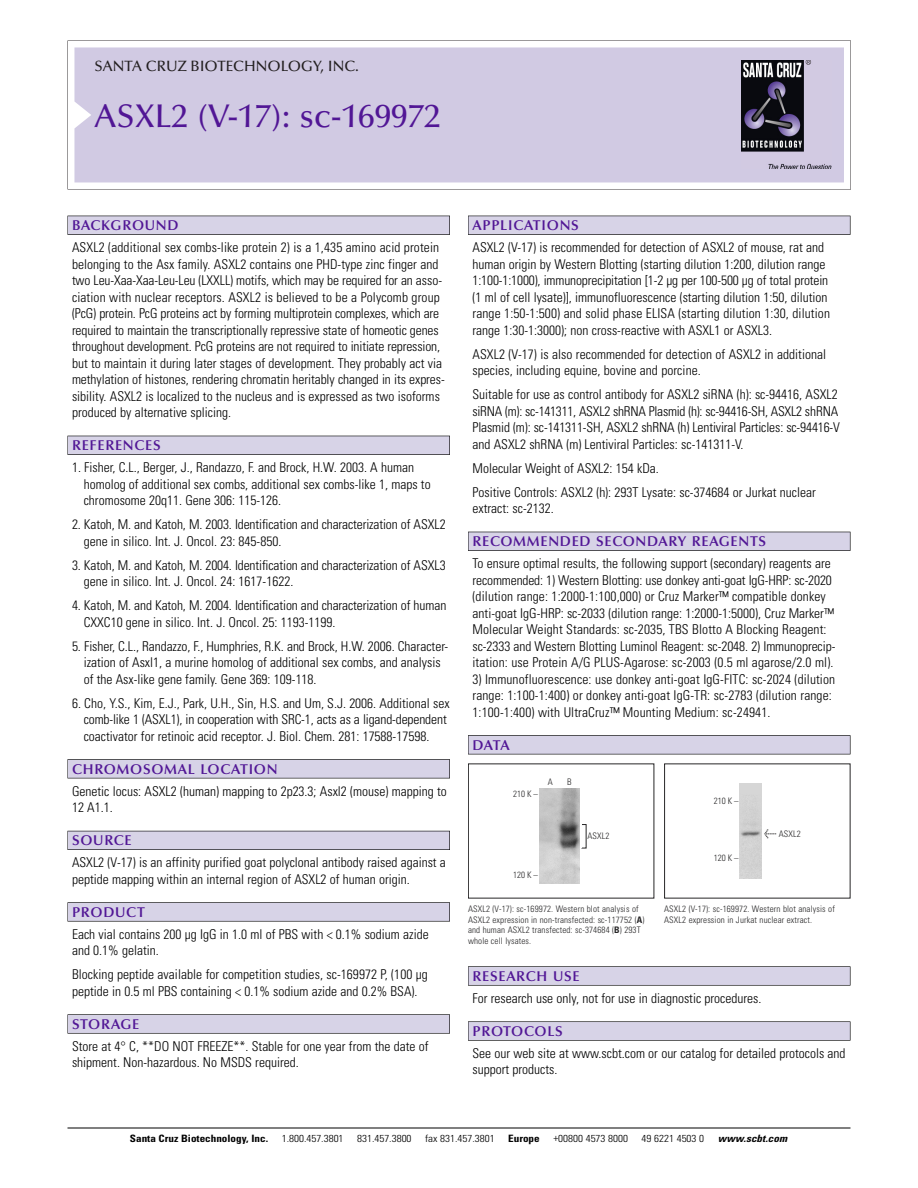
<style>
.page{position:relative;width:918px;height:1188px;background:#fff}
.page>*{position:absolute;margin:0;border:0;box-sizing:border-box;transform-origin:0 0}
.t1{font:500 33px "Optima";color:#511695}
.t2{font:500 15px "Optima";color:#231f20}
.t3{font:600 14.25px "Optima";letter-spacing:.05em;color:#511695}
.t4{font:300 condensed 13.5px/16.5px "Univers";color:#000}
.t5{font:300 condensed 10.2px "Univers";color:#000;scale:1.1 1}
.t6{font:700 condensed 10.2px "Univers";color:#000;scale:1.1 1}
.t7{font:italic 700 condensed 10.2px "Univers";letter-spacing:.005em;color:#000;scale:1.1 1}
.t8{font:9px/10.5px "Univers Condensed Light+OAJEJO";letter-spacing:.015em;color:#272627}
.t9{font:9px/10.5px "Univers Condensed Light+UKRJOE";letter-spacing:.015em;color:#272627}
.s1{font-family:"Univers Condensed Bold+IJTMBI"}
.s2{font-family:"Meta Plus Book Roman+RGLELW";font-size:10.5px}
</style>
<div class="page">
<svg style="left:68px;top:40px;width:783px;height:149px"></svg>
<div style="left:74px;top:47px;width:770px;height:135px;background:#d1cae3"></div>
<img style="left:741px;top:60px;width:90px;height:108px">
<div style="left:68px;top:216px;width:382px;height:19px;background:#525155"></div>
<div style="left:68px;top:216px;width:381px;height:18px;background:#d7d3e7"></div>
<div style="left:68px;top:436px;width:382px;height:19px;background:#515055"></div>
<div style="left:68px;top:436px;width:381px;height:18px;background:#d7d3e7"></div>
<div style="left:68px;top:759px;width:382px;height:19px;background:#545357"></div>
<div style="left:68px;top:760px;width:381px;height:18px;background:#d7d3e7"></div>
<div style="left:68px;top:831px;width:382px;height:19px;background:#54535a"></div>
<div style="left:68px;top:831px;width:381px;height:18px;background:#d7d3e7"></div>
<svg style="left:68px;top:902px;width:382px;height:20px"></svg>
<div style="left:68px;top:903px;width:381px;height:18px;background:#d7d3e7"></div>
<div style="left:68px;top:1014px;width:382px;height:20px;background:#626263"></div>
<div style="left:68px;top:1015px;width:381px;height:18px;background:#d7d3e7"></div>
<div style="left:468px;top:216px;width:382px;height:19px;background:#525155"></div>
<div style="left:468px;top:216px;width:382px;height:18px;background:#d7d3e7"></div>
<div style="left:468px;top:532px;width:382px;height:19px;background:#515055"></div>
<div style="left:468px;top:532px;width:382px;height:18px;background:#d7d3e7"></div>
<div style="left:468px;top:735px;width:382px;height:19px;background:#545357"></div>
<div style="left:468px;top:736px;width:382px;height:18px;background:#d7d3e7"></div>
<div style="left:468px;top:966px;width:382px;height:20px;background:#666667"></div>
<div style="left:468px;top:967px;width:382px;height:18px;background:#d7d3e7"></div>
<div style="left:468px;top:1021px;width:382px;height:20px;background:#666"></div>
<div style="left:468px;top:1022px;width:382px;height:18px;background:#d7d3e7"></div>
<hr style="left:68px;top:1128px;width:782px;height:1px;background:#000">
<img style="left:539px;top:789px;width:41px;height:95px">
<div style="left:740px;top:783px;width:22px;height:96px;background:#d2d2d2"></div>
<p class="t2" style="left:94px;top:61px;width:266px">SANTA CRUZ BIOTECHNOLOGY, INC.</p>
<h1 class="t1" style="left:94px;top:103px;width:348px">ASXL2 (V-17): sc-169972</h1>
<p class="t3" style="left:72px;top:219px;width:108px">BACKGROUND</p>
<p class="t4" style="left:72px;top:240px;width:374px">ASXL2 (additional sex combs-like protein 2) is a 1,435 amino acid protein belonging to the Asx family. ASXL2 contains one PHD-type zinc finger and two Leu-Xaa-Xaa-Leu-Leu (LXXLL) motifs, which may be required for an asso&shy;ciation with nuclear receptors. ASXL2 is believed to be a Polycomb group (PcG) protein. PcG proteins act by forming multiprotein complexes, which are required to maintain the transcriptionally repressive state of homeotic genes throughout development. PcG proteins are not required to initiate repression, but to maintain it during later stages of development. They probably act via methylation of histones, rendering chromatin heritably changed in its expres&shy;sibility. ASXL2 is localized to the nucleus and is expressed as two isoforms produced by alternative splicing.</p>
<p class="t3" style="left:72px;top:440px;width:90px">REFERENCES</p>
<p class="t4" style="left:84px;top:460px;width:348px;text-indent:-12px">1. Fisher, C.L., Berger, J., Randazzo, F. and Brock, H.W. 2003. A human homolog of additional sex combs, additional sex combs-like 1, maps to chromosome 20q11. Gene 306: 115-126.</p>
<p class="t4" style="left:84px;top:517px;width:364px;text-indent:-12px">2. Katoh, M. and Katoh, M. 2003. Identification and characterization of ASXL2 gene in silico. Int. J. Oncol. 23: 845-850.</p>
<p class="t4" style="left:84px;top:558px;width:364px;text-indent:-12px">3. Katoh, M. and Katoh, M. 2004. Identification and characterization of ASXL3 gene in silico. Int. J. Oncol. 24: 1617-1622.</p>
<p class="t4" style="left:84px;top:598px;width:364px;text-indent:-12px">4. Katoh, M. and Katoh, M. 2004. Identification and characterization of human<br>CXXC10 gene in silico. Int. J. Oncol. 25: 1193-1199.</p>
<p class="t4" style="left:84px;top:639px;width:366px;text-indent:-12px">5. Fisher, C.L., Randazzo, F., Humphries, R.K. and Brock, H.W. 2006. Character&shy;ization of Asxl1, a murine homolog of additional sex combs, and analysis of the Asx-like gene family. Gene 369: 109-118.</p>
<p class="t4" style="left:84px;top:696px;width:367px;text-indent:-12px">6. Cho, Y.S., Kim, E.J., Park, U.H., Sin, H.S. and Um, S.J. 2006. Additional sex comb-like 1 (ASXL1), in cooperation with SRC-1, acts as a ligand-dependent coactivator for retinoic acid receptor. J. Biol. Chem. 281: 17588-17598.</p>
<p class="t3" style="left:72px;top:763px;width:207px">CHROMOSOMAL LOCATION</p>
<p class="t4" style="left:72px;top:784px;width:376px">Genetic locus: ASXL2 (human) mapping to 2p23.3; Asxl2 (mouse) mapping to<br>12 A1.1.</p>
<p class="t3" style="left:72px;top:835px;width:61px">SOURCE</p>
<p class="t4" style="left:72px;top:855px;width:375px">ASXL2 (V-17) is an affinity purified goat polyclonal antibody raised against a peptide mapping within an internal region of ASXL2 of human origin.</p>
<p class="t3" style="left:72px;top:906px;width:74px">PRODUCT</p>
<p class="t4" style="left:72px;top:927px;width:358px">Each vial contains 200 µg IgG in 1.0 ml of PBS with &lt; 0.1% sodium azide and 0.1% gelatin.</p>
<p class="t4" style="left:72px;top:967px;width:357px">Blocking peptide available for competition studies, sc-169972 P, (100 µg peptide in 0.5 ml PBS containing &lt; 0.1% sodium azide and 0.2% BSA).</p>
<p class="t3" style="left:72px;top:1018px;width:69px">STORAGE</p>
<p class="t4" style="left:72px;top:1039px;width:358px">Store at 4° C, **DO NOT FREEZE**. Stable for one year from the date of shipment. Non-hazardous. No MSDS required.</p>
<p class="t3" style="left:473px;top:219px;width:108px">APPLICATIONS</p>
<p class="t4" style="left:473px;top:240px;width:359px">ASXL2 (V-17) is recommended for detection of ASXL2 of mouse, rat and human origin by Western Blotting (starting dilution 1:200, dilution range 1:100-1:1000), immunoprecipitation [1-2 µg per 100-500 µg of total protein (1 ml of cell lysate)], immunofluorescence (starting dilution 1:50, dilution range 1:50-1:500) and solid phase ELISA (starting dilution 1:30, dilution range 1:30-1:3000); non cross-reactive with ASXL1 or ASXL3.</p>
<p class="t4" style="left:473px;top:347px;width:355px">ASXL2 (V-17) is also recommended for detection of ASXL2 in additional species, including equine, bovine and porcine.</p>
<p class="t4" style="left:473px;top:387px;width:369px">Suitable for use as control antibody for ASXL2 siRNA (h): sc-94416, ASXL2 siRNA (m): sc-141311, ASXL2 shRNA Plasmid (h): sc-94416-SH, ASXL2 shRNA Plasmid (m): sc-141311-SH, ASXL2 shRNA (h) Lentiviral Particles: sc-94416-V and ASXL2 shRNA (m) Lentiviral Particles: sc-141311-V.</p>
<p class="t4" style="left:473px;top:457px;width:345px;line-height:24px">Molecular Weight of ASXL2: 154 kDa.<br>Positive Controls: ASXL2 (h): 293T Lysate: sc-374684 or Jurkat nuclear</p>
<p class="t4" style="left:473px;top:501px;width:83px">extract: sc-2132.</p>
<p class="t3" style="left:473px;top:536px;width:295px">RECOMMENDED SECONDARY REAGENTS</p>
<p class="t4" style="left:473px;top:556px;width:364px">To ensure optimal results, the following support (secondary) reagents are recommended: 1) Western Blotting: use donkey anti-goat IgG-HRP: sc-2020 (dilution range: 1:2000-1:100,000) or Cruz Marker™ compatible donkey anti-goat IgG-HRP: sc-2033 (dilution range: 1:2000-1:5000), Cruz Marker™ Molecular Weight Standards: sc-2035, TBS Blotto A Blocking Reagent: sc-2333 and Western Blotting Luminol Reagent: sc-2048. 2) Immunoprecip&shy;itation: use Protein A/G PLUS-Agarose: sc-2003 (0.5 ml agarose/2.0 ml).</p>
<p class="t4" style="left:473px;top:672px;width:364px">3) Immunofluorescence: use donkey anti-goat IgG-FITC: sc-2024 (dilution range: 1:100-1:400) or donkey anti-goat IgG-TR: sc-2783 (dilution range:<br>1:100-1:400) with UltraCruz™ Mounting Medium: sc-24941.</p>
<p class="t3" style="left:473px;top:739px;width:39px">DATA</p>
<p class="t8" style="left:513px;top:789px;width:26px">210 K –</p>
<p class="t8" style="left:548px;top:778px;width:7px">A</p>
<p class="t8" style="left:567px;top:778px;width:6px">B</p>
<p class="t8" style="left:513px;top:870px;width:26px">120 K –</p>
<p class="t8" style="left:587px;top:831px;width:24px">ASXL2</p>
<p class="t8" style="left:468px;top:905px;width:178px">ASXL2 (V-17): sc-169972. Western blot analysis of ASXL2 expression in non-transfected: sc-117752 (<span class="s1">A</span>) and human ASXL2 transfected: sc-374684 (<span class="s1">B</span>) 293T whole cell lysates.</p>
<p class="t9" style="left:714px;top:797px;width:26px">210 K –</p>
<p class="t9" style="left:714px;top:854px;width:26px">120 K –</p>
<p class="t9" style="left:764px;top:830px;width:38px"><span class="s2">&lt;</span> ASXL2</p>
<p class="t9" style="left:664px;top:905px;width:172px">ASXL2 (V-17): sc-169972. Western blot analysis of<br>ASXL2 expression in Jurkat nuclear extract.</p>
<p class="t3" style="left:473px;top:970px;width:109px">RESEARCH USE</p>
<p class="t4" style="left:473px;top:991px;width:290px">For research use only, not for use in diagnostic procedures.</p>
<p class="t3" style="left:473px;top:1025px;width:92px">PROTOCOLS</p>
<p class="t4" style="left:473px;top:1046px;width:375px">See our web site at www.scbt.com or our catalog for detailed protocols and support products.</p>
<p class="t6" style="left:130px;top:1135px;width:127px">Santa Cruz Biotechnology, Inc.</p>
<p class="t5" style="left:282px;top:1135px;width:58px">1.800.457.3801</p>
<p class="t5" style="left:357px;top:1135px;width:51px">831.457.3800</p>
<p class="t5" style="left:425px;top:1135px;width:65px">fax 831.457.3801</p>
<p class="t6" style="left:508px;top:1135px;width:30px">Europe</p>
<p class="t5" style="left:553px;top:1135px;width:69px">+00800 4573 8000</p>
<p class="t5" style="left:642px;top:1135px;width:58px">49 6221 4503 0</p>
<p class="t7" style="left:718px;top:1135px;width:64px">www.scbt.com</p>
</div>
